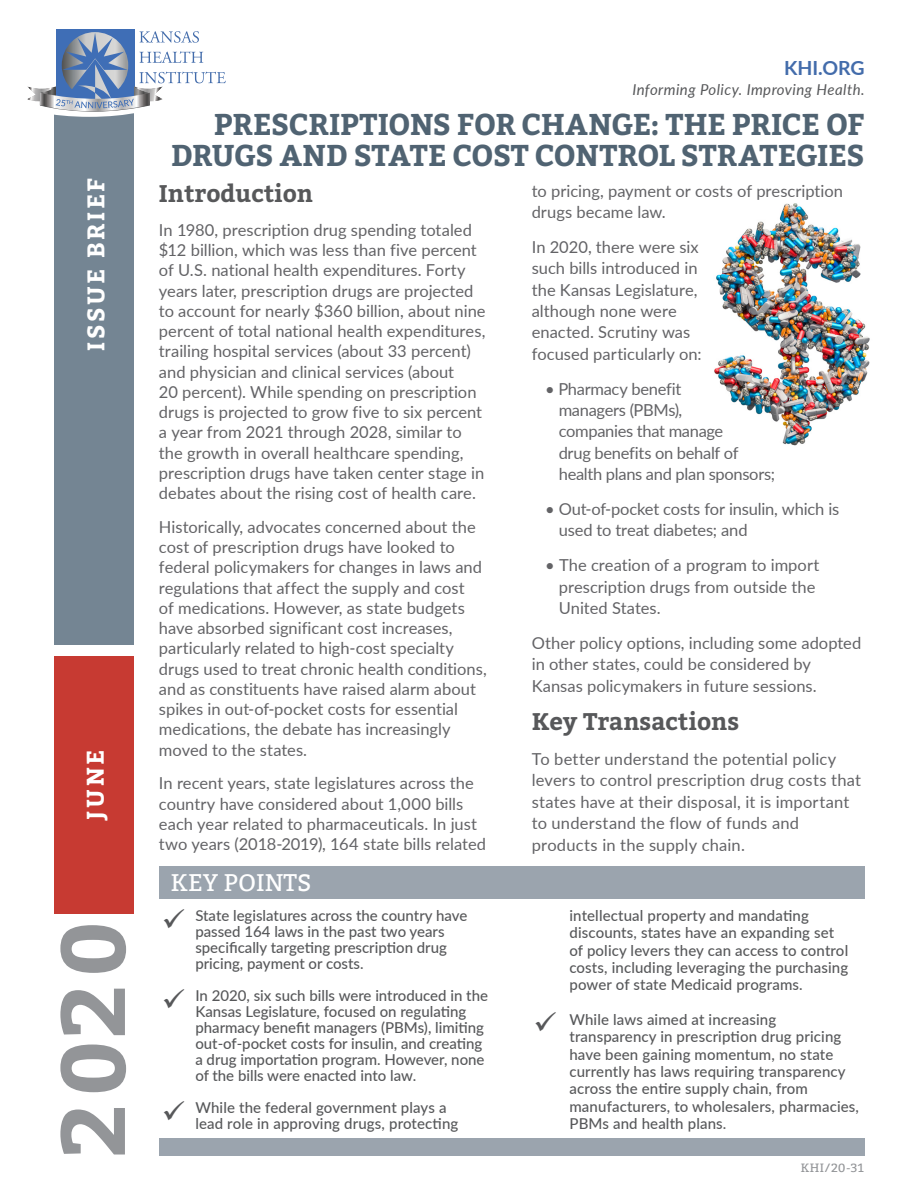
<style>
.page{position:relative;width:918px;height:1188px;background:#fff}
.page>*{position:absolute;margin:0;border:0;box-sizing:border-box;transform-origin:0 0}
.t1{font:700 90px "Bitter";color:#939598}
.Headline{font:700 30px/31.5px "Bitter";letter-spacing:-.01em;color:#506372;text-align:right}
.t2{font:700 24px "Bitter";color:#57585a}
.Document_Label{font:700 24px "Bitter";letter-spacing:.105em;color:#fff}
.t3{font:24px "Bitter";color:#fff}
.Month{font:700 24px "Bitter";color:#fff}
.t4{font:700 19.5px "Lato";color:#436cab}
.Body_Copy{font:16.5px/20.2px "Lato";color:#636366}
.Body_Copy-2{font:16.5px/21.3px "Lato";letter-spacing:-.02em;color:#636366}
.t5{font:500 15px/17.4px "Lato";letter-spacing:.005em;color:#57585a}
.t6{font:italic 15px "Lato";letter-spacing:.03em;color:#57585a}
.Issue_Number{font:12px "Bitter";letter-spacing:.035em;color:#939598}
</style>
<div class="page">
<img style="left:714px;top:203px;width:156px;height:243px">
<div style="left:55px;top:96px;width:79px;height:548px;background:#748593"></div>
<div style="left:54px;top:656px;width:80px;height:258px;background:#c73a32"></div>
<div style="left:159px;top:1138px;width:706px;height:18px;background:#9ba4ae"></div>
<div style="left:159px;top:867px;width:706px;height:32px;background:#9ba4ae"></div>
<div style="left:20px;top:85px;width:139px;height:32px;background:#fff;border-radius:50%"></div>
<svg style="left:27px;top:31px;width:199px;height:83px"></svg>
<p class="Document_Label" style="left:82px;top:351px;width:175px;rotate:-90deg">ISSUE BRIEF</p>
<p class="Month" style="left:81px;top:820px;width:72px;rotate:-90deg">JUNE</p>
<p class="t1" style="left:39px;top:1158px;width:239px;rotate:-90deg">2020</p>
<p class="t4" style="left:784px;top:54px;width:82px">KHI.ORG</p>
<p class="t6" style="left:632px;top:79px;width:234px">Informing Policy. Improving Health.</p>
<p class="Headline" style="left:171px;top:109px;width:695px">PRESCRIPTIONS FOR CHANGE: THE PRICE OF<br>DRUGS AND STATE COST CONTROL STRATEGIES</p>
<p class="t2" style="left:159px;top:179px;width:156px">Introduction</p>
<p class="Body_Copy" style="left:159px;top:219px;width:328px">In 1980, prescription drug spending totaled $12 billion, which was less than five percent of U.S. national health expenditures. Forty years later, prescription drugs are projected to account for nearly $360 billion, about nine percent of total national health expenditures, trailing hospital services (about 33 percent) and physician and clinical services (about<br>20 percent). While spending on prescription drugs is projected to grow five to six percent a year from 2021 through 2028, similar to the growth in overall healthcare spending, prescription drugs have taken center stage in debates about the rising cost of health care.</p>
<p class="Body_Copy" style="left:159px;top:516px;width:329px">Historically, advocates concerned about the cost of prescription drugs have looked to federal policymakers for changes in laws and regulations that affect the supply and cost<br>of medications. However, as state budgets have absorbed significant cost increases, particularly related to high-cost specialty drugs used to treat chronic health conditions, and as constituents have raised alarm about spikes in out-of-pocket costs for essential medications, the debate has increasingly moved to the states.</p>
<p class="Body_Copy" style="left:159px;top:773px;width:329px">In recent years, state legislatures across the country have considered about 1,000 bills each year related to pharmaceuticals. In just two years (2018-2019), 164 state bills related</p>
<p class="Body_Copy" style="left:532px;top:179px;width:313px;line-height:21.3px">to pricing, payment or costs of prescription drugs became law.</p>
<p class="Body_Copy" style="left:532px;top:236px;width:171px;line-height:21.3px">In 2020, there were six such bills introduced in the Kansas Legislature, although none were enacted. Scrutiny was focused particularly on:</p>
<p class="Body_Copy-2" style="left:559px;top:377px;width:218px;text-indent:-14px">• Pharmacy benefit<br>managers (PBMs),<br>companies that manage<br>drug benefits on behalf of health plans and plan sponsors;</p>
<p class="Body_Copy" style="left:559px;top:498px;width:282px;line-height:21.3px;text-indent:-14px">• Out-of-pocket costs for insulin, which is used to treat diabetes; and</p>
<p class="Body_Copy" style="left:559px;top:554px;width:262px;line-height:21.3px;text-indent:-14px">• The creation of a program to import prescription drugs from outside the<br>United States.</p>
<p class="Body_Copy" style="left:532px;top:631px;width:331px;line-height:21.3px">Other policy options, including some adopted in other states, could be considered by<br>Kansas policymakers in future sessions.</p>
<p class="t2" style="left:532px;top:707px;width:209px">Key Transactions</p>
<p class="Body_Copy" style="left:532px;top:748px;width:331px;line-height:21.3px">To better understand the potential policy levers to control prescription drug costs that states have at their disposal, it is important to understand the flow of funds and products in the supply chain.</p>
<p class="t3" style="left:171px;top:869px;width:142px">KEY POINTS</p>
<p class="t5" style="left:195px;top:907px;width:273px;line-height:16px">State legislatures across the country have passed 164 laws in the past two years specifically targeting prescription drug pricing, payment or costs.</p>
<p class="t5" style="left:195px;top:987px;width:294px;line-height:16px">In 2020, six such bills were introduced in the Kansas Legislature, focused on regulating pharmacy benefit managers (PBMs), limiting out-of-pocket costs for insulin, and creating a drug importation program. However, none of the bills were enacted into law.</p>
<p class="t5" style="left:195px;top:1099px;width:265px;line-height:16px">While the federal government plays a lead role in approving drugs, protecting</p>
<p class="t5" style="left:569px;top:906px;width:280px">intellectual property and mandating discounts, states have an expanding set of policy levers they can access to control costs, including leveraging the purchasing power of state Medicaid programs.</p>
<p class="t5" style="left:569px;top:1010px;width:291px">While laws aimed at increasing transparency in prescription drug pricing have been gaining momentum, no state currently has laws requiring transparency across the entire supply chain, from manufacturers, to wholesalers, pharmacies, PBMs and health plans.</p>
<p class="Issue_Number" style="left:801px;top:1161px;width:65px">KHI/20-31</p>
</div>
